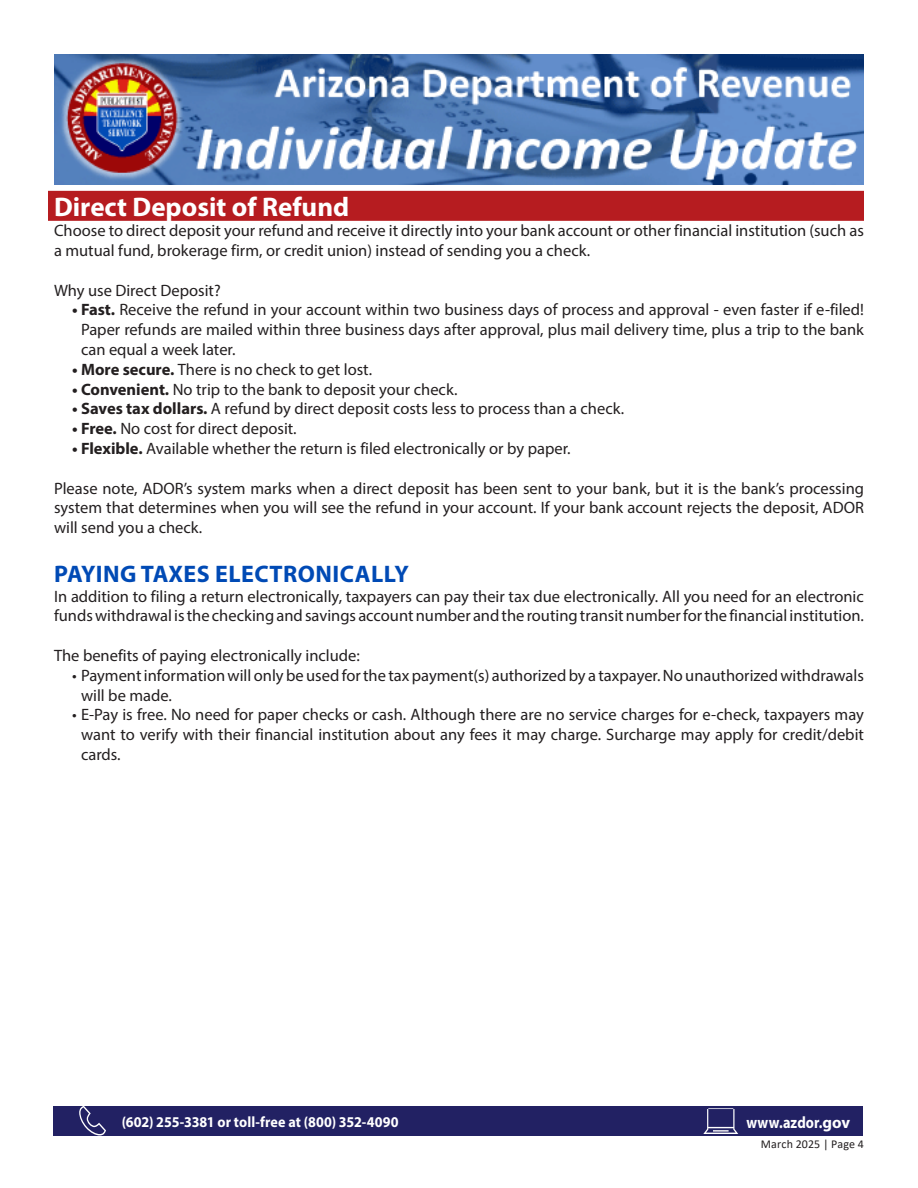
<style>
.page{position:relative;width:918px;height:1188px;background:#fff}
.page>*{position:absolute;margin:0;border:0;box-sizing:border-box;transform-origin:0 0}
.Headers{font:700 27px "Myriad Pro";color:#fff}
.Subheader{font:700 24px "Myriad Pro";letter-spacing:.02em;color:#004ab5}
.Body{font:16.5px/19.8px "Myriad Pro";color:#231f20}
.t1{font:700 16.5px "Myriad Pro";letter-spacing:.005em;color:#fff;scale:.86 1}
.t2{font:700 15px "Myriad Pro";letter-spacing:.005em;color:#fff;scale:.94 1}
.t3{font:12px "Calibri";letter-spacing:.01em;color:#231f20}
.s1{font-weight:700}
</style>
<div class="page">
<img style="left:54px;top:54px;width:810px;height:131px">
<div style="left:53px;top:1106px;width:810px;height:30px;background:#222163"></div>
<svg style="left:703px;top:1108px;width:35px;height:26px"></svg>
<svg style="left:79px;top:1106px;width:27px;height:29px"></svg>
<div style="left:48px;top:191px;width:816px;height:30px;background:#b61c20"></div>
<p class="Headers" style="left:54px;top:190px;width:297px">Direct Deposit of Refund</p>
<p class="Body" style="left:54px;top:220px;width:811px">Choose to direct deposit your refund and receive it directly into your bank account or other financial institution (such as a mutual fund, brokerage firm, or credit union) instead of sending you a check.</p>
<p class="Body" style="left:54px;top:280px;width:168px">Why use Direct Deposit?</p>
<p class="Body" style="left:81px;top:300px;width:785px;text-align:justify;text-indent:-9px"><span class="s1">• Fast.</span> Receive the refund in your account within two business days of process and approval - even faster if e-filed!<br>Paper refunds are mailed within three business days after approval, plus mail delivery time, plus a trip to the bank can equal a week later.</p>
<p class="Body" style="left:72px;top:359px;width:302px"><span class="s1">• More secure.</span> There is no check to get lost.</p>
<p class="Body" style="left:72px;top:379px;width:387px"><span class="s1">• Convenient.</span> No trip to the bank to deposit your check.</p>
<p class="Body" style="left:72px;top:399px;width:554px"><span class="s1">• Saves tax dollars.</span> A refund by direct deposit costs less to process than a check.</p>
<p class="Body" style="left:72px;top:418px;width:226px"><span class="s1">• Free.</span> No cost for direct deposit.</p>
<p class="Body" style="left:72px;top:438px;width:500px"><span class="s1">• Flexible.</span> Available whether the return is filed electronically or by paper.</p>
<p class="Body" style="left:54px;top:478px;width:812px;text-align:justify">Please note, ADOR’s system marks when a direct deposit has been sent to your bank, but it is the bank’s processing system that determines when you will see the refund in your account. If your bank account rejects the deposit, ADOR will send you a check.</p>
<p class="Subheader" style="left:54px;top:558px;width:356px">PAYING TAXES ELECTRONICALLY</p>
<p class="Body" style="left:54px;top:586px;width:812px">In addition to filing a return electronically, taxpayers can pay their tax due electronically. All you need for an electronic funds withdrawal is the checking and savings account number and the routing transit number for the financial institution.</p>
<p class="Body" style="left:54px;top:645px;width:307px">The benefits of paying electronically include:</p>
<p class="Body" style="left:81px;top:665px;width:785px;text-indent:-9px">• Payment information will only be used for the tax payment(s) authorized by a taxpayer. No unauthorized withdrawals will be made.</p>
<p class="Body" style="left:81px;top:705px;width:785px;text-align:justify;text-indent:-9px">• E-Pay is free. No need for paper checks or cash. Although there are no service charges for e-check, taxpayers may want to verify with their financial institution about any fees it may charge. Surcharge may apply for credit/debit cards.</p>
<p class="t2" style="left:122px;top:1112px;width:296px">(602) 255-3381 or toll-free at (800) 352-4090</p>
<p class="t1" style="left:746px;top:1112px;width:122px">www.azdor.gov</p>
<p class="t3" style="left:761px;top:1135px;width:105px">March 2025 | Page 4</p>
</div>
